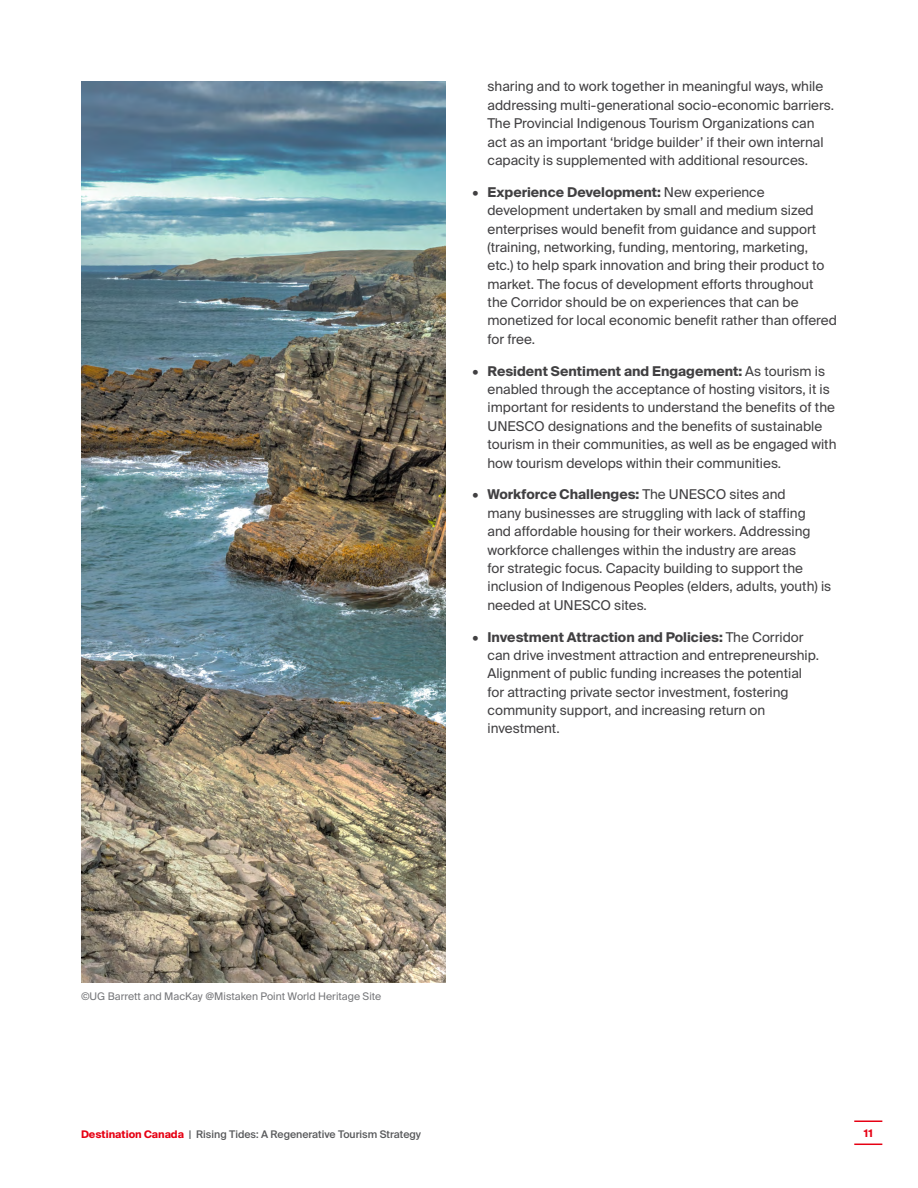
<style>
.page{position:relative;width:918px;height:1188px;background:#fff}
.page>*{position:absolute;margin:0;border:0;box-sizing:border-box;transform-origin:0 0}
.t1{font:13.5px/18.3px "Suisse Intl";color:#414042}
.t2{font:500 10.5px "Suisse Intl";color:#58595b}
.t3{font:10.5px "Suisse Intl";color:#77787b}
.t4{font:700 10.5px "Suisse Intl";color:#e60013}
.s1{font-weight:700}
.s2{font-weight:700;color:#e60013}
</style>
<div class="page">
<hr style="left:854px;top:1120px;width:28px;height:2px;background:#e60013">
<svg style="left:854px;top:1144px;width:28px;height:1px"></svg>
<img style="left:81px;top:81px;width:365px;height:902px">
<p class="t1" style="left:488px;top:78px;width:348px">sharing and to work together in meaningful ways, while addressing multi-generational socio-economic barriers.<br>The Provincial Indigenous Tourism Organizations can act as an important ‘bridge builder’ if their own internal capacity is supplemented with additional resources.</p>
<p class="t1" style="left:488px;top:183px;width:351px;text-indent:-15px"><span class="s1">• Experience Development:</span> New experience development undertaken by small and medium sized enterprises would benefit from guidance and support (training, networking, funding, mentoring, marketing, etc.) to help spark innovation and bring their product to market. The focus of development efforts throughout the Corridor should be on experiences that can be monetized for local economic benefit rather than offered for free.</p>
<p class="t1" style="left:488px;top:362px;width:351px;text-indent:-15px"><span class="s1">• Resident Sentiment and Engagement:</span> As tourism is enabled through the acceptance of hosting visitors, it is important for residents to understand the benefits of the UNESCO designations and the benefits of sustainable tourism in their communities, as well as be engaged with how tourism develops within their communities.</p>
<p class="t1" style="left:488px;top:486px;width:345px;text-indent:-15px"><span class="s1">• Workforce Challenges:</span> The UNESCO sites and<br>many businesses are struggling with lack of staffing and affordable housing for their workers. Addressing workforce challenges within the industry are areas<br>for strategic focus. Capacity building to support the inclusion of Indigenous Peoples (elders, adults, youth) is needed at UNESCO sites.</p>
<p class="t1" style="left:488px;top:628px;width:333px;text-indent:-15px"><span class="s1">• Investment Attraction and Policies:</span> The Corridor can drive investment attraction and entrepreneurship.<br>Alignment of public funding increases the potential for attracting private sector investment, fostering community support, and increasing return on investment.</p>
<p class="t3" style="left:81px;top:990px;width:302px">©UG Barrett and MacKay @Mistaken Point World Heritage Site</p>
<p class="t2" style="left:81px;top:1128px;width:342px"><span class="s2">Destination Canada</span> | Rising Tides: A Regenerative Tourism Strategy</p>
<p class="t4" style="left:864px;top:1127px;width:10px">11</p>
</div>
